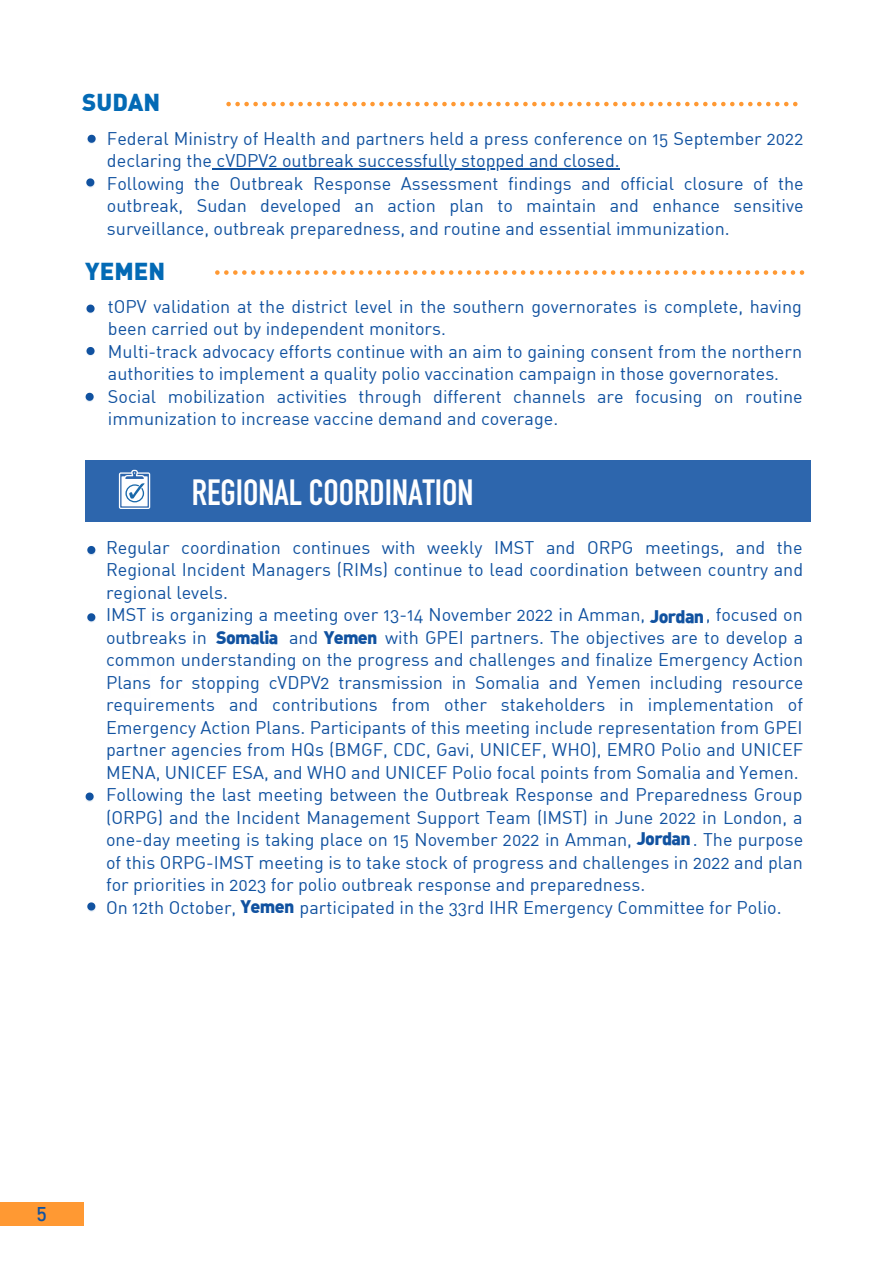
<style>
.page{position:relative;width:893px;height:1264px;background:#fff}
.page>*{position:absolute;margin:0;border:0;box-sizing:border-box;transform-origin:0 0}
.t1{font:36px "DIN Engschrift Std";color:#fff}
.t2{font:24px "DIN Black Alternate";color:#036ab5}
.t3{font:500 19.5px "DIN";color:#1152a0}
.t4{font:18px/22.5px "DIN Regular Alternate";color:#1152a0}
.t5{font:18px/22.5px "DIN";color:#1152a0}
.t6{font:17.85px "DIN Black Alternate";letter-spacing:-.04em;color:#1152a0}
.s1{font-family:"DIN Black Alternate";font-size:17.85px}
</style>
<div class="page">
<div style="left:0;top:1201px;width:83px;height:24px;background:#f93"></div>
<svg style="left:215px;top:270px;width:589px;height:5px"></svg>
<svg style="left:86px;top:304px;width:9px;height:10px"></svg>
<svg style="left:86px;top:347px;width:9px;height:9px"></svg>
<svg style="left:85px;top:392px;width:9px;height:10px"></svg>
<div style="left:85px;top:460px;width:725px;height:62px;background:#2d66ad"></div>
<svg style="left:119px;top:469px;width:31px;height:40px"></svg>
<svg style="left:87px;top:546px;width:9px;height:10px"></svg>
<svg style="left:87px;top:613px;width:9px;height:10px"></svg>
<svg style="left:85px;top:792px;width:9px;height:10px"></svg>
<svg style="left:87px;top:902px;width:9px;height:10px"></svg>
<hr style="left:212px;top:168px;width:407px;height:1px;background:#1152a0">
<svg style="left:87px;top:134px;width:9px;height:10px"></svg>
<svg style="left:86px;top:178px;width:9px;height:10px"></svg>
<svg style="left:226px;top:102px;width:571px;height:4px"></svg>
<h2 class="t2" style="left:82px;top:92px;width:80px">SUDAN</h2>
<p class="t4" style="left:107px;top:126px;width:698px">Federal Ministry of Health and partners held a press conference on 15 September 2022 declaring the cVDPV2 outbreak successfully stopped and closed.<br>Following the Outbreak Response Assessment findings and official closure of the outbreak, Sudan developed an action plan to maintain and enhance sensitive surveillance, outbreak preparedness, and routine and essential immunization.</p>
<h2 class="t2" style="left:85px;top:260px;width:81px">YEMEN</h2>
<p class="t5" style="left:108px;top:294px;width:696px">tOPV validation at the district level in the southern governorates is complete, having been carried out by independent monitors.<br>Multi-track advocacy efforts continue with an aim to gaining consent from the northern authorities to implement a quality polio vaccination campaign in those governorates.<br>Social mobilization activities through different channels are focusing on routine immunization to increase vaccine demand and coverage.</p>
<h1 class="t1" style="left:192px;top:479px;width:283px">REGIONAL COORDINATION</h1>
<p class="t4" style="left:106px;top:535px;width:698px">Regular coordination continues with weekly IMST and ORPG meetings, and the Regional Incident Managers (RIMs) continue to lead coordination between country and regional levels.<br>IMST is organizing a meeting over 13-14 November 2022 in Amman, Jordan, focused on outbreaks in Somalia and Yemen with GPEI partners. The objectives are to develop a common understanding on the progress and challenges and finalize Emergency Action Plans for stopping cVDPV2 transmission in Somalia and Yemen including resource requirements and contributions from other stakeholders in implementation of Emergency Action Plans. Participants of this meeting include representation from GPEI partner agencies from HQs (BMGF, CDC, Gavi, UNICEF, WHO), EMRO Polio and UNICEF MENA, UNICEF ESA, and WHO and UNICEF Polio focal points from Somalia and Yemen.<br>Following the last meeting between the Outbreak Response and Preparedness Group (ORPG) and the Incident Management Support Team (IMST) in June 2022 in London, a one-day meeting is taking place on 15 November 2022 in Amman, J rd n. The purpose of this ORPG-IMST meeting is to take stock of progress and challenges in 2022 and plan for priorities in 2023 for polio outbreak response and preparedness.<br>On 12th October, <span class="s1">Yemen</span> participated in the 33rd IHR Emergency Committee for Polio.</p>
<p class="t6" style="left:650px;top:608px;width:56px">Jordan</p>
<p class="t6" style="left:216px;top:629px;width:64px">Somalia</p>
<p class="t6" style="left:323px;top:629px;width:55px">Yemen</p>
<p class="t6" style="left:636px;top:830px;width:56px">Jordan</p>
<p class="t3" style="left:37px;top:1201px;width:12px">5</p>
</div>
